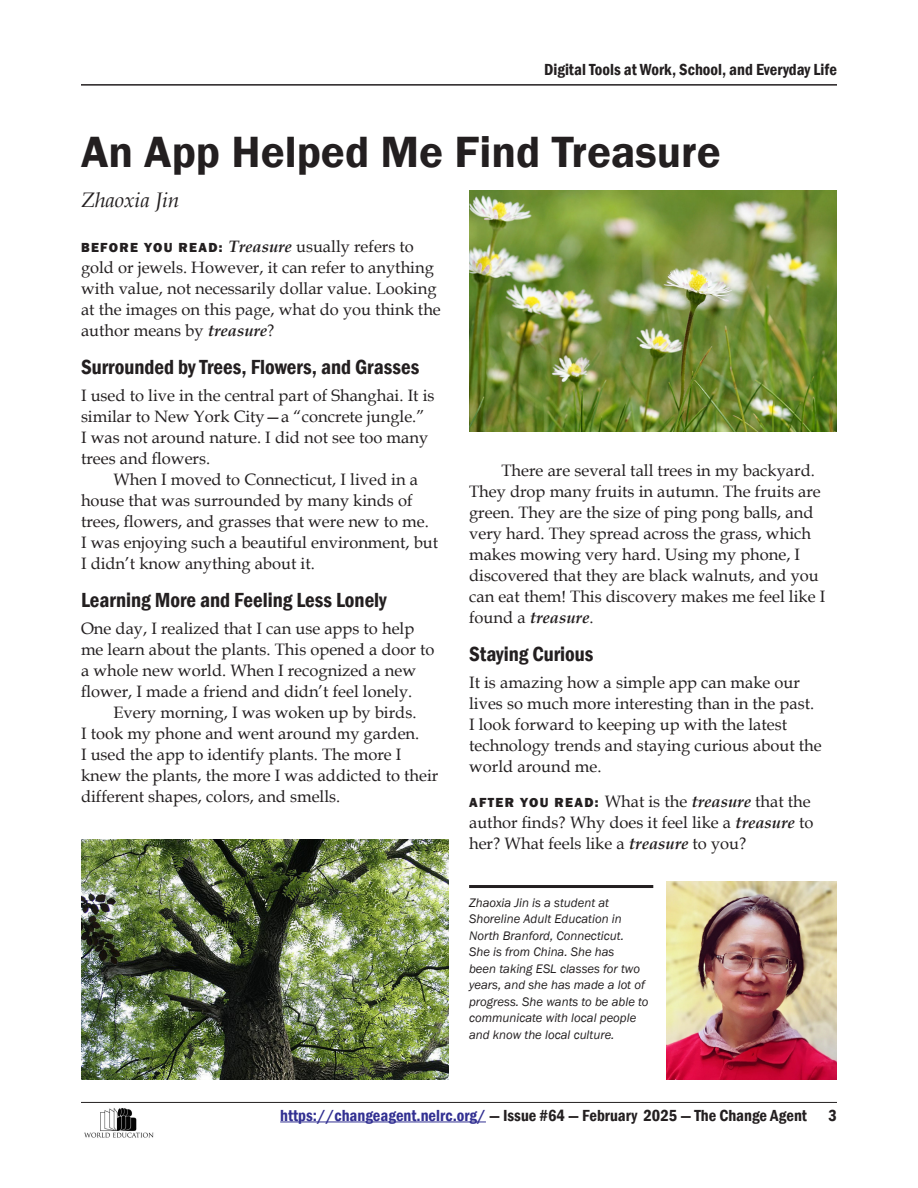
<style>
.page{position:relative;width:918px;height:1188px;background:#fff}
.page>*{position:absolute;margin:0;border:0;box-sizing:border-box;transform-origin:0 0}
.Headline_use{font:600 45px "Franklin Gothic";color:#231f20}
.heading_1{font:600 condensed 21px "Franklin Gothic";color:#231f20}
.Byline{font:italic 21px "Book Antiqua";color:#231f20}
.Body_Text_No_Indent{font:16.5px/21px "Book Antiqua";color:#231f20}
.Body_Text{font:16.5px/21px "Book Antiqua";color:#231f20}
.t1{font:600 condensed 16.5px "Franklin Gothic";color:#231f20}
.bio{font:italic 12.75px/16.5px "Franklin Gothic";color:#231f20}
.s1{font-family:"Franklin Gothic";font-weight:800;font-size:13.5px}
.s2{font-weight:700;font-style:italic}
.s3{color:#323092}
</style>
<div class="page">
<hr style="left:280px;top:1122px;width:206px;height:1px;background:#323092">
<hr style="left:81px;top:84px;width:756px;height:2px;background:#231f20">
<hr style="left:81px;top:1102px;width:756px;height:1px;background:#231f20">
<img style="left:84px;top:1108px;width:70px;height:30px">
<img style="left:81px;top:840px;width:368px;height:240px">
<img style="left:667px;top:882px;width:170px;height:198px">
<hr style="left:469px;top:885px;width:184px;height:3px;background:#231f20">
<img style="left:469px;top:191px;width:368px;height:240px">
<p class="t1" style="left:544px;top:59px;width:294px">Digital Tools at Work, School, and Everyday Life</p>
<p class="Headline_use" style="left:81px;top:124px;width:642px">An App Helped Me Find Treasure</p>
<p class="Byline" style="left:81px;top:185px;width:100px">Zhaoxia Jin</p>
<p class="Body_Text_No_Indent" style="left:81px;top:236px;width:361px"><span class="s1">BEFORE YOU READ:</span> <span class="s2">Treasure</span> usually refers to gold or jewels. However, it can refer to anything with value, not necessarily dollar value. Looking at the images on this page, what do you think the author means by <span class="s2">treasure</span>?</p>
<p class="heading_1" style="left:81px;top:353px;width:340px">Surrounded by Trees, Flowers, and Grasses</p>
<p class="Body_Text_No_Indent" style="left:81px;top:385px;width:355px">I used to live in the central part of Shanghai. It is similar to New York City—a “concrete jungle.”<br>I was not around nature. I did not see too many trees and flowers.</p>
<p class="Body_Text" style="left:81px;top:469px;width:359px;text-indent:32px">When I moved to Connecticut, I lived in a house that was surrounded by many kinds of trees, flowers, and grasses that were new to me.<br>I was enjoying such a beautiful environment, but I didn’t know anything about it.</p>
<p class="heading_1" style="left:81px;top:586px;width:307px">Learning More and Feeling Less Lonely</p>
<p class="Body_Text_No_Indent" style="left:81px;top:618px;width:355px">One day, I realized that I can use apps to help me learn about the plants. This opened a door to a whole new world. When I recognized a new flower, I made a friend and didn’t feel lonely.</p>
<p class="Body_Text" style="left:81px;top:702px;width:359px;text-indent:32px">Every morning, I was woken up by birds.<br>I took my phone and went around my garden.<br>I used the app to identify plants. The more I knew the plants, the more I was addicted to their different shapes, colors, and smells.</p>
<p class="Body_Text" style="left:469px;top:460px;width:358px;text-indent:32px">There are several tall trees in my backyard.<br>They drop many fruits in autumn. The fruits are green. They are the size of ping pong balls, and very hard. They spread across the grass, which makes mowing very hard. Using my phone, I discovered that they are black walnuts, and you can eat them! This discovery makes me feel like I found a <span class="s2">treasure</span>.</p>
<p class="heading_1" style="left:469px;top:640px;width:126px">Staying Curious</p>
<p class="Body_Text_No_Indent" style="left:469px;top:672px;width:354px">It is amazing how a simple app can make our lives so much more interesting than in the past.<br>I look forward to keeping up with the latest technology trends and staying curious about the world around me.</p>
<p class="Body_Text_No_Indent" style="left:469px;top:790px;width:346px"><span class="s1">AFTER YOU READ:</span> What is the <span class="s2">treasure</span> that the author finds? Why does it feel like a <span class="s2">treasure</span> to her? What feels like a <span class="s2">treasure</span> to you?</p>
<p class="bio" style="left:469px;top:894px;width:181px">Zhaoxia Jin is a student at<br>Shoreline Adult Education in<br>North Branford, Connecticut.<br>She is from China. She has<br>been taking ESL classes for two years, and she has made a lot of progress. She wants to be able to communicate with local people and know the local culture.</p>
<p class="t1" style="left:280px;top:1104px;width:528px"><span class="s3">https://changeagent.nelrc.org/</span> — Issue #64 — February 2025 — The Change Agent</p>
<p class="t1" style="left:829px;top:1104px;width:10px">3</p>
</div>
